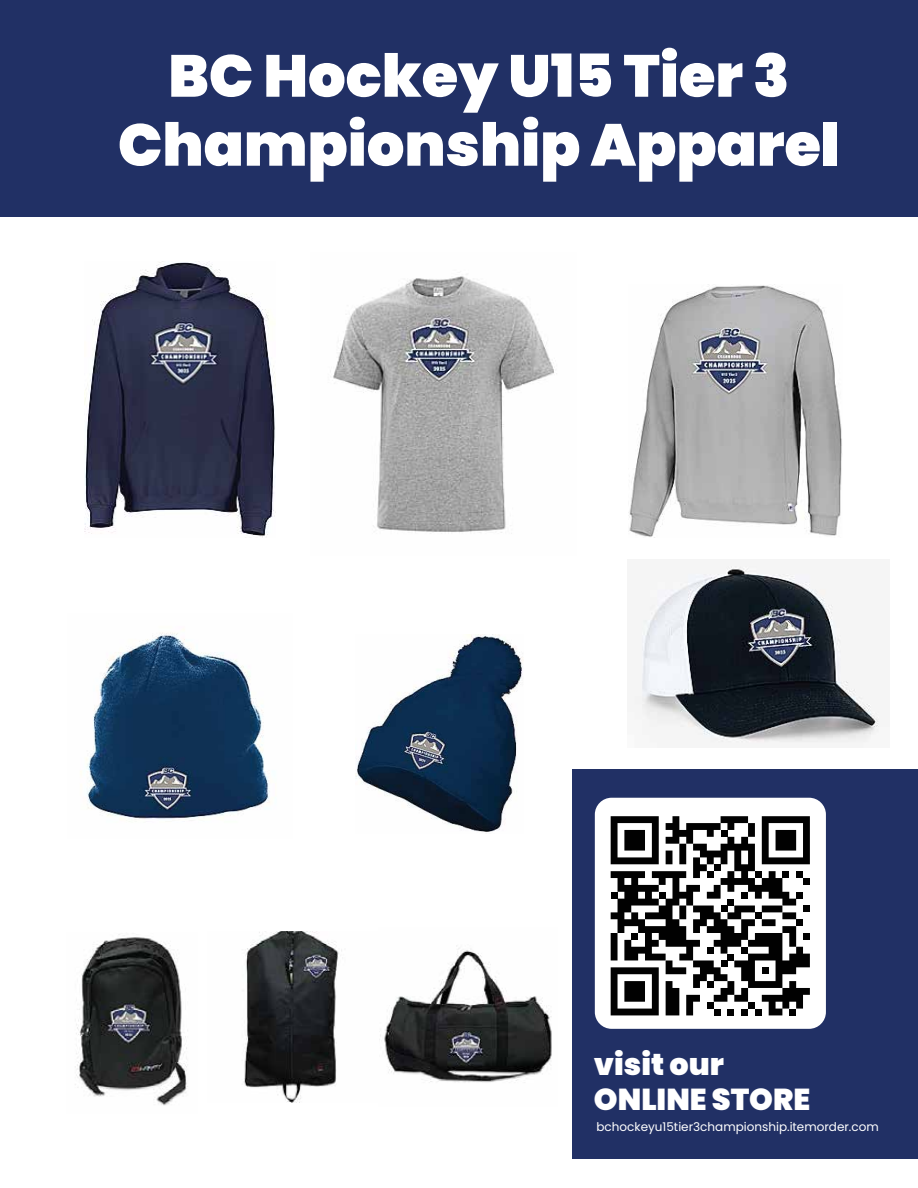
<style>
.page{position:relative;width:918px;height:1188px;background:#fff}
.page>*{position:absolute;margin:0;border:0;box-sizing:border-box;transform-origin:0 0}
.t1{font:900 59.1px/69px "Poppins";color:#fff;text-align:center}
.t2{font:900 30.15px/35.4px "Poppins";color:#fff}
.t3{font:12px "Poppins";color:#fff}
</style>
<div class="page">
<div style="left:573px;top:770px;width:345px;height:389px;background:#213065"></div>
<div style="left:0;top:0;width:917px;height:216px;background:#213065"></div>
<div style="left:595px;top:798px;width:231px;height:231px;background:#fff;border-radius:17px"></div>
<svg style="left:611px;top:816px;width:199px;height:199px"></svg>
<img style="left:85px;top:262px;width:190px;height:275px">
<img style="left:628px;top:284px;width:214px;height:253px">
<img style="left:330px;top:276px;width:227px;height:258px">
<img style="left:380px;top:945px;width:172px;height:138px">
<img style="left:75px;top:934px;width:113px;height:172px">
<img style="left:244px;top:932px;width:98px;height:171px">
<img style="left:634px;top:566px;width:245px;height:178px">
<img style="left:355px;top:635px;width:168px;height:197px">
<img style="left:80px;top:632px;width:190px;height:188px">
<h1 class="t1" style="left:118px;top:42px;width:724px">BC Hockey U15 Tier 3<br>Championship Apparel</h1>
<h2 class="t2" style="left:594px;top:1047px;width:218px">visit our<br>ONLINE STORE</h2>
<p class="t3" style="left:597px;top:1119px;width:284px">bchockeyu15tier3championship.itemorder.com</p>
</div>
